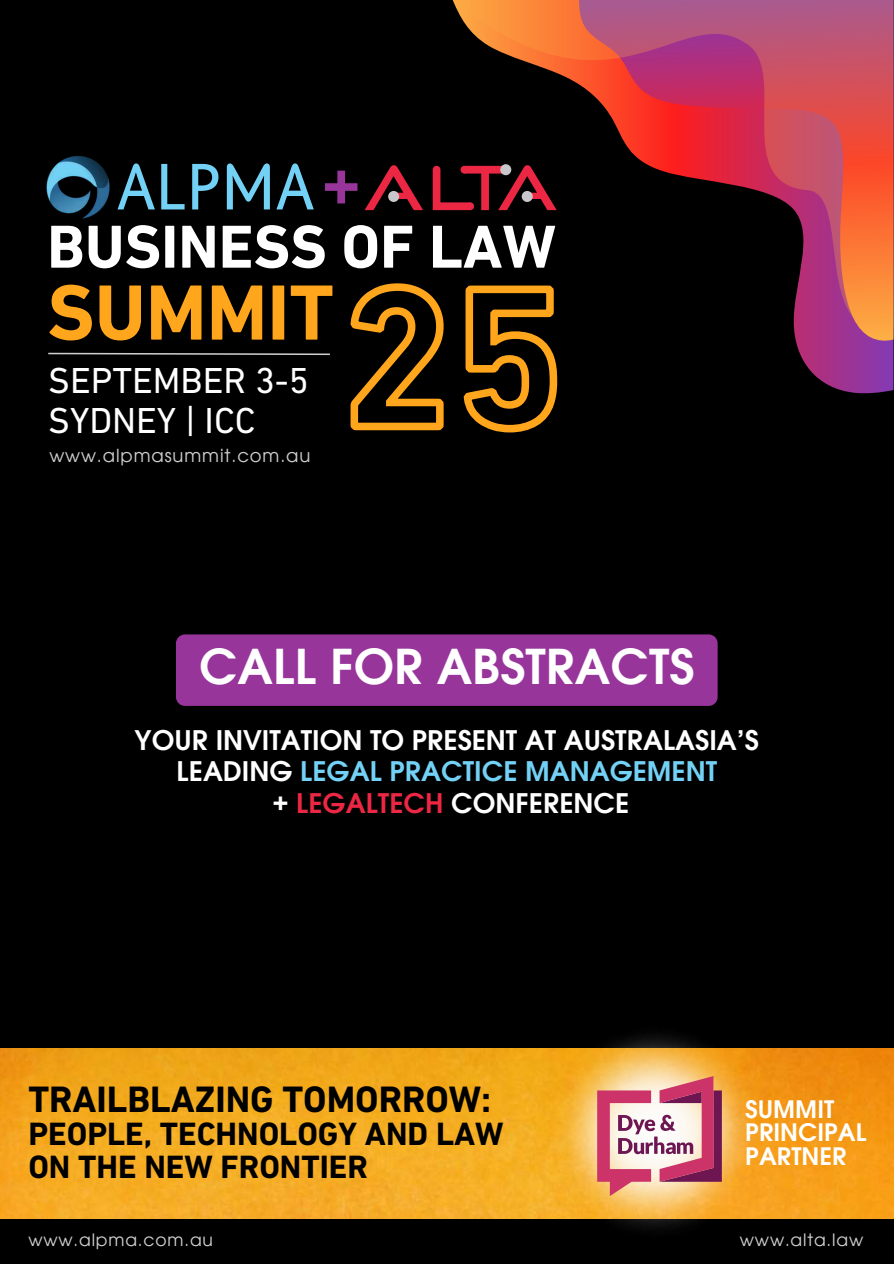
<style>
.page{position:relative;width:894px;height:1264px;background:#fff}
.page>*{position:absolute;margin:0;border:0;box-sizing:border-box;transform-origin:0 0}
.t1{font:700 79.5px "DIN Next LT Pro";color:#ffa61c}
.t2{font:700 64.5px "Evolventa";color:#97359b}
.t3{font:700 61.65px "DIN Next LT Pro";color:#fff}
.t4{font:700 48px "Evolventa";color:#fff}
.t5{font:700 37.35px "DIN Next LT Pro";color:#000}
.t6{font:36.75px/39.8px "DIN Next LT Pro";color:#fff}
.t7{font:700 32.85px/32.7px "DIN Next LT Pro";color:#000}
.t8{font:700 27px/31.5px "Evolventa";color:#fff;text-align:center}
.t9{font:700 24.15px/23.5px "Evolventa";color:#fff}
.t10{font:18px "Evolventa";letter-spacing:.05em;color:#d0cdcd}
.t11{font:17.1px "Evolventa";letter-spacing:.05em;color:#d0cdcd}
.s1{color:#73d1f6}
.s2{color:#eb2744}
</style>
<div class="page">
<div style="left:0;top:0;width:893px;height:1263px;background:#000"></div>
<img style="left:0;top:1048px;width:892px;height:169px">
<img style="left:524px;top:1035px;width:263px;height:194px">
<svg style="left:597px;top:1076px;width:124px;height:120px;background:#d7929a"></svg>
<svg style="left:364px;top:165px;width:59px;height:45px"></svg>
<div style="left:388px;top:191px;width:11px;height:11px;background:#c8c8cc;border-radius:50%"></div>
<svg style="left:432px;top:165px;width:19px;height:45px"></svg>
<img style="left:46px;top:156px;width:64px;height:63px">
<svg style="left:117px;top:163px;width:38px;height:46px"></svg>
<svg style="left:161px;top:164px;width:23px;height:45px"></svg>
<svg style="left:192px;top:164px;width:26px;height:45px"></svg>
<svg style="left:227px;top:163px;width:43px;height:46px"></svg>
<svg style="left:276px;top:163px;width:38px;height:46px"></svg>
<svg style="left:350px;top:283px;width:207px;height:150px"></svg>
<svg style="left:48px;top:352px;width:282px;height:4px"></svg>
<svg style="left:452px;top:346px;width:441px;height:48px"></svg>
<svg style="left:451px;top:0;width:442px;height:346px"></svg>
<div style="left:176px;top:634px;width:541px;height:72px;background:#97359b;border-radius:9px"></div>
<h2 class="t2" style="left:322px;top:159px;width:40px">+</h2>
<h3 class="t3" style="left:47px;top:221px;width:510px">BUSINESS OF LAW</h3>
<h1 class="t1" style="left:47px;top:280px;width:288px">SUMMIT</h1>
<h3 class="t6" style="left:48px;top:364px;width:262px">SEPTEMBER 3-5<br>SYDNEY | ICC</h3>
<p class="t10" style="left:49px;top:448px;width:262px">www.alpmasummit.com.au</p>
<h3 class="t4" style="left:199px;top:646px;width:497px">CALL FOR ABSTRACTS</h3>
<p class="t8" style="left:135px;top:726px;width:625px">YOUR INVITATION TO PRESENT AT AUSTRALASIA’S<br>LEADING <span class="s1">LEGAL PRACTICE MANAGEMENT<br></span>+ <span class="s2">LEGALTECH</span> CONFERENCE</p>
<h3 class="t5" style="left:28px;top:1083px;width:464px">TRAILBLAZING TOMORROW:</h3>
<p class="t7" style="left:28px;top:1120px;width:476px">PEOPLE, TECHNOLOGY AND LAW<br>ON THE NEW FRONTIER</p>
<p class="t9" style="left:745px;top:1098px;width:123px">SUMMIT<br>PRINCIPAL<br>PARTNER</p>
<p class="t11" style="left:28px;top:1232px;width:186px">www.alpma.com.au</p>
<p class="t11" style="left:739px;top:1231px;width:125px">www.alta.law</p>
</div>
